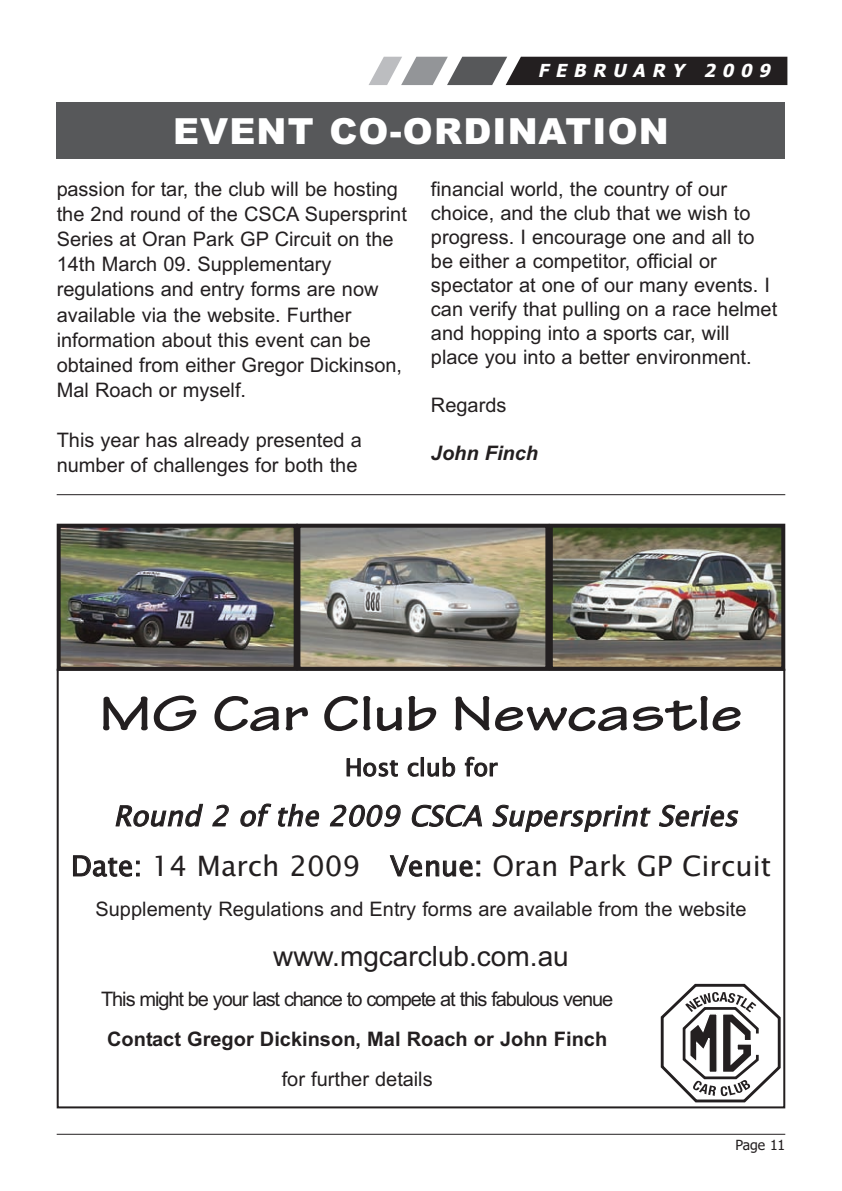
<style>
.page{position:relative;width:842px;height:1191px;background:#fff}
.page>*{position:absolute;margin:0;border:0;box-sizing:border-box;transform-origin:0 0}
.t1{font:700 expanded 52px "Tekton Pro";color:#231f20}
.t2{font:900 36px "Arial";letter-spacing:.035em;color:#fff}
.t3{font:28px/50.2px "Lucida Sans Unicode";color:#231f20}
.t4{font:28px "Arial";color:#231f20}
.t5{font:24px "Lucida Sans Unicode";color:#231f20}
.t6{font:20px/25px "Arial";color:#231f20}
.t7{font:20px/40px "Arial";letter-spacing:-.055em;color:#231f20;text-align:center}
.t8{font:italic 700 20px "Arial";color:#231f20}
.t9{font:italic 700 18px "Tahoma";color:#fff}
.t10{font:14px "Tahoma";color:#231f20}
.s1{font-style:italic}
.s2{font-weight:700}
</style>
<div class="page">
<svg style="left:369px;top:57px;width:418px;height:28px;background:#514f50"></svg>
<hr style="left:57px;top:1133px;width:728px;height:1px;background:#231f20">
<div style="left:57px;top:102px;width:728px;height:57px;background:#57585a"></div>
<img style="left:62px;top:529px;width:231px;height:137px">
<div style="left:57px;top:524px;width:241px;height:147px;border:4px solid #231f20"></div>
<img style="left:301px;top:529px;width:243px;height:137px">
<div style="left:296px;top:524px;width:253px;height:147px;border:4px solid #231f20"></div>
<img style="left:554px;top:529px;width:226px;height:137px">
<div style="left:549px;top:524px;width:236px;height:147px;border:4px solid #231f20"></div>
<hr style="left:57px;top:494px;width:728px;height:1px;background:#231f20">
<svg style="left:661px;top:984px;width:120px;height:118px"></svg>
<p class="t9" style="left:538px;top:60px;width:238px">FEBRUARY 2009</p>
<p class="t2" style="left:173px;top:110px;width:497px">EVENT CO-ORDINATION</p>
<p class="t6" style="left:57px;top:177px;width:352px">passion for tar, the club will be hosting the 2nd round of the CSCA Supersprint Series at Oran Park GP Circuit on the 14th March 09. Supplementary regulations and entry forms are now available via the website. Further information about this event can be obtained from either Gregor Dickinson, Mal Roach or myself.</p>
<p class="t6" style="left:57px;top:428px;width:307px">This year has already presented a number of challenges for both the</p>
<p class="t6" style="left:431px;top:177px;width:348px;line-height:24px">financial world, the country of our choice, and the club that we wish to progress. I encourage one and all to be either a competitor, official or spectator at one of our many events. I can verify that pulling on a race helmet and hopping into a sports car, will place you into a better environment.</p>
<p class="t6" style="left:431px;top:393px;width:77px">Regards</p>
<p class="t8" style="left:431px;top:441px;width:109px">John Finch</p>
<p class="t1" style="left:99px;top:695px;width:645px">MG Car Club Newcastle</p>
<p class="t5" style="left:345px;top:753px;width:154px">Host club for</p>
<p class="t3" style="left:71px;top:791px;width:702px;text-indent:43px"><span class="s1">Round2ofthe2009CSCA SupersprintSeries<br></span>Date: 14 March 2009 Venue: Oran Park GP Circuit</p>
<p class="t6" style="left:95px;top:896px;width:652px">Supplementy Regulations and Entry forms are available from the website</p>
<p class="t4" style="left:273px;top:940px;width:297px">www.mgcarclub.com.au</p>
<p class="t7" style="left:101px;top:979px;width:513px">This might be your last chance to compete at this fabulous venue<br><span class="s2">Contact Gregor Dickinson, Mal Roach or John Finch </span>for further details</p>
<p class="t10" style="left:735px;top:1136px;width:51px">Page 11</p>
</div>
